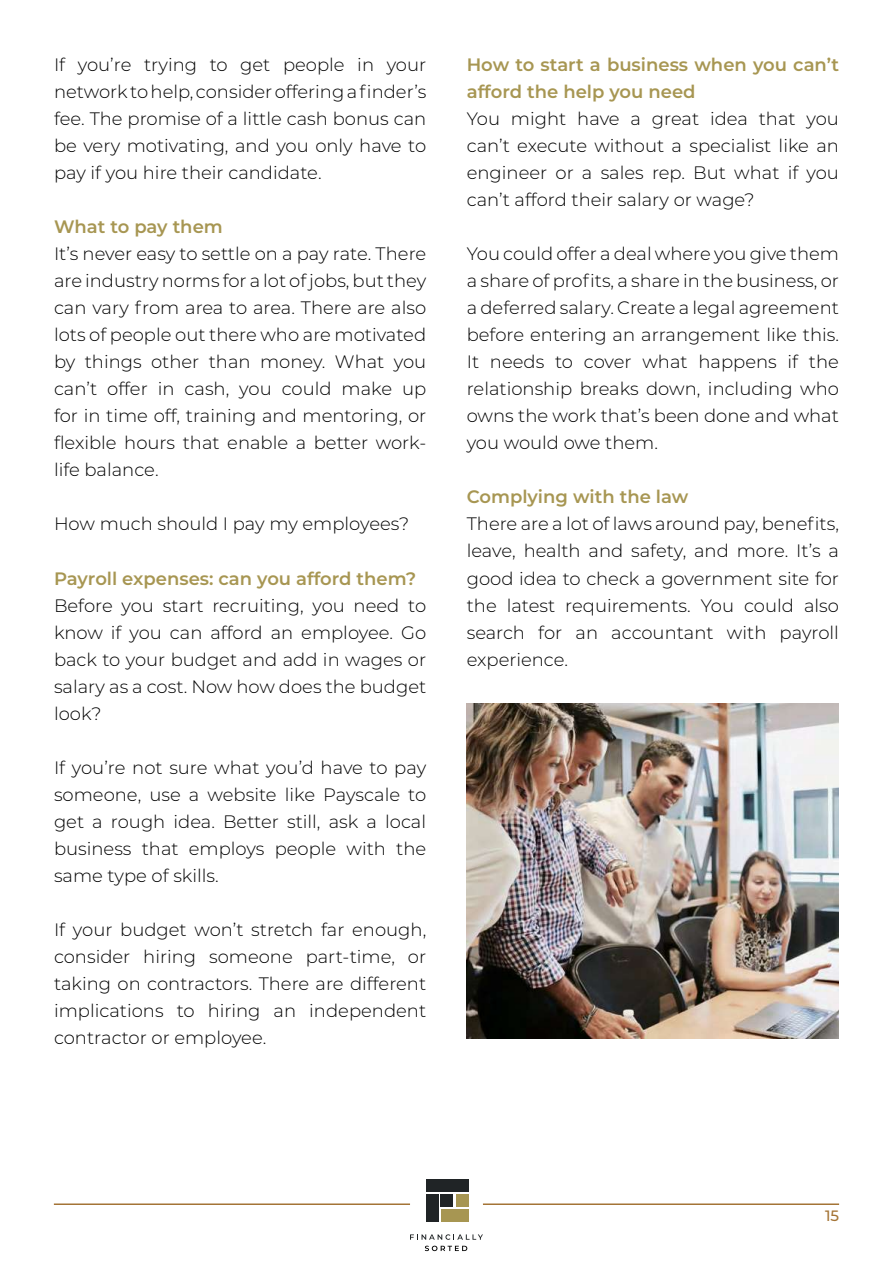
<style>
.page{position:relative;width:893px;height:1263px;background:#fff}
.page>*{position:absolute;margin:0;border:0;box-sizing:border-box;transform-origin:0 0}
.t1{font:300 18px/27px "Montserrat";color:#000;text-align:justify}
.t2{font:600 18px/27px "Montserrat";color:#a79652}
.t3{font:500 15px "Montserrat";color:#a47436}
</style>
<div class="page">
<hr style="left:54px;top:1203px;width:356px;height:2px;background:#a47436">
<hr style="left:483px;top:1203px;width:356px;height:2px;background:#a47436">
<div style="left:426px;top:1179px;width:42px;height:13px;background:#202426"></div>
<div style="left:426px;top:1194px;width:12px;height:27px;background:#202426"></div>
<div style="left:441px;top:1194px;width:12px;height:12px;background:#202426"></div>
<div style="left:456px;top:1194px;width:12px;height:12px;background:#a79652"></div>
<div style="left:441px;top:1209px;width:27px;height:12px;background:#a79652"></div>
<svg style="left:410px;top:1234px;width:73px;height:6px"></svg>
<svg style="left:425px;top:1246px;width:42px;height:5px"></svg>
<img style="left:467px;top:704px;width:372px;height:334px">
<p class="t1" style="left:54px;top:51px;width:374px">If you’re trying to get people in your network to help, consider offering a finder’s fee. The promise of a little cash bonus can be very motivating, and you only have to pay if you hire their candidate.</p>
<p class="t2" style="left:54px;top:213px;width:170px">What to pay them</p>
<p class="t1" style="left:54px;top:240px;width:374px">It’s never easy to settle on a pay rate. There are industry norms for a lot of jobs, but they can vary from area to area. There are also lots of people out there who are motivated by things other than money. What you can’t offer in cash, you could make up for in time off, training and mentoring, or flexible hours that enable a better work&shy;life balance.</p>
<p class="t1" style="left:54px;top:510px;width:357px">How much should I pay my employees?</p>
<p class="t2" style="left:54px;top:564px;width:364px">Payroll expenses: can you afford them?</p>
<p class="t1" style="left:54px;top:591px;width:374px">Before you start recruiting, you need to know if you can afford an employee. Go back to your budget and add in wages or salary as a cost. Now how does the budget look?</p>
<p class="t1" style="left:54px;top:753px;width:374px">If you’re not sure what you’d have to pay someone, use a website like Payscale to get a rough idea. Better still, ask a local business that employs people with the same type of skills.</p>
<p class="t1" style="left:54px;top:915px;width:374px">If your budget won’t stretch far enough, consider hiring someone part-time, or taking on contractors. There are different implications to hiring an independent contractor or employee.</p>
<p class="t2" style="left:467px;top:51px;width:374px">How to start a business when you can’t afford the help you need</p>
<p class="t1" style="left:467px;top:105px;width:374px">You might have a great idea that you can’t execute without a specialist like an engineer or a sales rep. But what if you can’t afford their salary or wage?</p>
<p class="t1" style="left:467px;top:240px;width:374px">You could offer a deal where you give them a share of profits, a share in the business, or a deferred salary. Create a legal agreement before entering an arrangement like this.<br>It needs to cover what happens if the relationship breaks down, including who owns the work that’s been done and what you would owe them.</p>
<p class="t2" style="left:467px;top:483px;width:223px">Complying with the law</p>
<p class="t1" style="left:467px;top:510px;width:374px">There are a lot of laws around pay, benefits, leave, health and safety, and more. It’s a good idea to check a government site for the latest requirements. You could also search for an accountant with payroll experience.</p>
<p class="t3" style="left:825px;top:1205px;width:16px">15</p>
</div>
